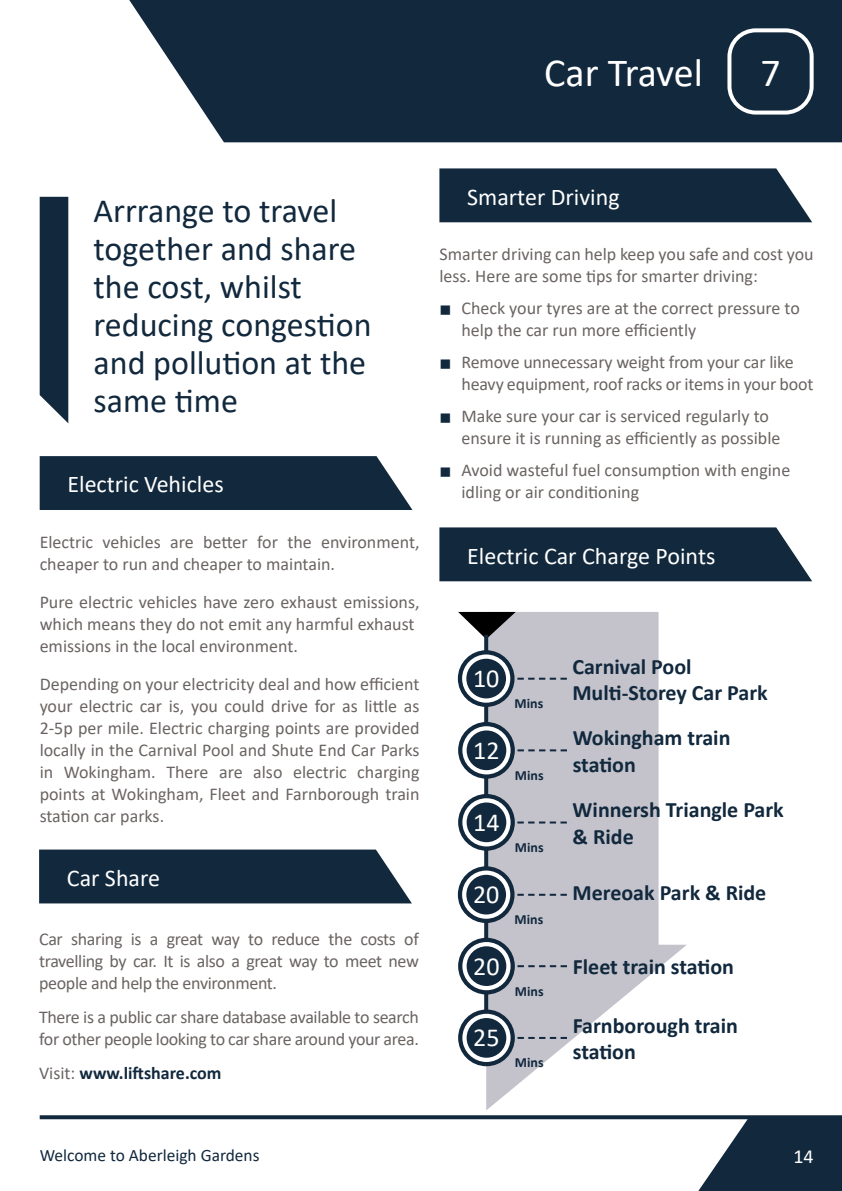
<style>
.page{position:relative;width:842px;height:1191px;background:#fff}
.page>*{position:absolute;margin:0;border:0;box-sizing:border-box;transform-origin:0 0}
.t1{font:40px "Calibri";letter-spacing:-.01em;color:#fff}
.t2{font:34px/38px "Calibri";color:#11283d}
.t3{font:26px "Calibri";color:#fff}
.t4{font:24px "Calibri";color:#fff}
.t5{font:700 22px/26.4px "Calibri";color:#11283d}
.t6{font:20px "Calibri";color:#fff}
.t7{font:18px/22px "Calibri";color:#6a6462}
.t8{font:18px/22px "Calibri";letter-spacing:-.02em;color:#6a6462}
.t9{font:700 18px "Calibri";color:#11283d}
.t10{font:17.4px "Calibri";color:#11283d}
.t11{font:700 14px "Calibri";color:#11283d}
.s1{font-weight:400;color:#6a6462}
.s2{color:#11283d}
</style>
<div class="page">
<svg style="left:129px;top:0;width:713px;height:142px;background:#23384b"></svg>
<div style="left:729px;top:30px;width:83px;height:83px;background:#11283d;border-radius:26px"></div>
<div style="left:727px;top:28px;width:87px;height:87px;border:4px solid #fff;border-radius:26px"></div>
<svg style="left:40px;top:1115px;width:802px;height:4px;background:#22374b"></svg>
<svg style="left:698px;top:1117px;width:144px;height:74px"></svg>
<div style="left:40px;top:197px;width:28px;height:226px;background:#11283d"></div>
<div style="left:40px;top:456px;width:372px;height:54px;background:#11283d"></div>
<svg style="left:486px;top:612px;width:201px;height:498px;fill:#c4c3cc"></svg>
<svg style="left:458px;top:612px;width:58px;height:27px"></svg>
<svg style="left:484px;top:635px;width:4px;height:374px"></svg>
<svg style="left:458px;top:650px;width:56px;height:57px"></svg>
<svg style="left:462px;top:654px;width:48px;height:48px"></svg>
<div style="left:466px;top:658px;width:40px;height:40px;background:#11283d;border-radius:50%"></div>
<div style="left:458px;top:722px;width:57px;height:56px;background:#11283d;border-radius:50%"></div>
<svg style="left:462px;top:726px;width:49px;height:48px"></svg>
<div style="left:467px;top:730px;width:39px;height:40px;background:#11283d;border-radius:50%"></div>
<div style="left:458px;top:794px;width:57px;height:56px;background:#11283d;border-radius:50%"></div>
<svg style="left:462px;top:798px;width:49px;height:48px"></svg>
<div style="left:467px;top:802px;width:39px;height:40px;background:#11283d;border-radius:50%"></div>
<svg style="left:458px;top:866px;width:56px;height:57px"></svg>
<svg style="left:462px;top:870px;width:48px;height:48px"></svg>
<div style="left:466px;top:874px;width:40px;height:40px;background:#11283d;border-radius:50%"></div>
<svg style="left:517px;top:893px;width:50px;height:2px"></svg>
<svg style="left:517px;top:821px;width:50px;height:2px"></svg>
<svg style="left:517px;top:749px;width:50px;height:2px"></svg>
<svg style="left:517px;top:677px;width:50px;height:2px"></svg>
<svg style="left:39px;top:849px;width:373px;height:54px;background:#1f3448"></svg>
<svg style="left:458px;top:937px;width:57px;height:57px"></svg>
<svg style="left:462px;top:942px;width:49px;height:48px"></svg>
<div style="left:467px;top:946px;width:39px;height:40px;background:#11283d;border-radius:50%"></div>
<svg style="left:517px;top:965px;width:50px;height:2px"></svg>
<svg style="left:458px;top:1009px;width:57px;height:57px"></svg>
<svg style="left:462px;top:1013px;width:49px;height:49px"></svg>
<div style="left:467px;top:1018px;width:39px;height:39px;background:#11283d;border-radius:50%"></div>
<svg style="left:517px;top:1037px;width:50px;height:2px"></svg>
<div style="left:439px;top:527px;width:373px;height:54px;background:#11283d"></div>
<div style="left:439px;top:168px;width:373px;height:54px;background:#11283d"></div>
<h1 class="t1" style="left:544px;top:45px;width:160px">Car Travel</h1>
<h1 class="t1" style="left:760px;top:45px;width:22px">7</h1>
<h2 class="t2" style="left:94px;top:191px;width:279px">Arrrange to travel together and share the cost, whilst reducing congestion and pollution at the same time</h2>
<h3 class="t4" style="left:67px;top:468px;width:158px">Electric Vehicles</h3>
<p class="t7" style="left:40px;top:530px;width:381px">Electric vehicles are better for the environment, cheaper to run and cheaper to maintain.</p>
<p class="t7" style="left:40px;top:590px;width:381px">Pure electric vehicles have zero exhaust emissions, which means they do not emit any harmful exhaust emissions in the local environment.</p>
<p class="t7" style="left:40px;top:672px;width:381px;text-align:justify">Depending on your electricity deal and how efficient your electric car is, you could drive for as little as 2-5p per mile. Electric charging points are provided locally in the Carnival Pool and Shute End Car Parks in Wokingham. There are also electric charging points at Wokingham, Fleet and Farnborough train station car parks.</p>
<h3 class="t4" style="left:67px;top:861px;width:95px">Car Share</h3>
<p class="t7" style="left:39px;top:927px;width:381px;text-align:justify">Car sharing is a great way to reduce the costs of travelling by car. It is also a great way to meet new people and help the environment.</p>
<p class="t8" style="left:39px;top:1005px;width:381px">There is a public car share database available to search for other people looking to car share around your area.</p>
<p class="t9" style="left:39px;top:1060px;width:184px"><span class="s1">Visit:</span> www.liftshare.com</p>
<h3 class="t4" style="left:467px;top:180px;width:154px">Smarter Driving</h3>
<p class="t7" style="left:439px;top:242px;width:376px">Smarter driving can help keep you safe and cost you less. Here are some tips for smarter driving:</p>
<p class="t7" style="left:461px;top:296px;width:340px;text-indent:-22px"><span class="s2">■</span> Check your tyres are at the correct pressure to help the car run more efficiently</p>
<p class="t7" style="left:461px;top:350px;width:354px;text-indent:-22px"><span class="s2">■</span> Remove unnecessary weight from your car like heavy equipment, roof racks or items in your boot</p>
<p class="t7" style="left:461px;top:404px;width:321px;text-indent:-22px"><span class="s2">■</span> Make sure your car is serviced regularly to ensure it is running as efficiently as possible</p>
<p class="t7" style="left:461px;top:458px;width:330px;text-indent:-22px"><span class="s2">■</span> Avoid wasteful fuel consumption with engine idling or air conditioning</p>
<h3 class="t4" style="left:467px;top:539px;width:250px">Electric Car Charge Points</h3>
<h3 class="t3" style="left:473px;top:660px;width:28px">10</h3>
<h3 class="t3" style="left:473px;top:732px;width:28px">12</h3>
<h3 class="t3" style="left:473px;top:804px;width:28px">14</h3>
<p class="t11" style="left:514px;top:693px;width:30px">Mins</p>
<p class="t11" style="left:515px;top:765px;width:30px">Mins</p>
<p class="t11" style="left:515px;top:837px;width:30px">Mins</p>
<p class="t5" style="left:572px;top:653px;width:197px">Carnival Pool<br>Multi-Storey Car Park</p>
<p class="t5" style="left:573px;top:724px;width:159px">Wokingham train station</p>
<p class="t5" style="left:573px;top:796px;width:213px">Winnersh Triangle Park &amp; Ride</p>
<h3 class="t3" style="left:473px;top:876px;width:28px">20</h3>
<p class="t5" style="left:572px;top:878px;width:195px">Mereoak Park &amp; Ride</p>
<p class="t11" style="left:514px;top:909px;width:30px">Mins</p>
<h3 class="t3" style="left:473px;top:948px;width:28px">20</h3>
<p class="t5" style="left:573px;top:953px;width:163px">Fleet train station</p>
<p class="t11" style="left:515px;top:981px;width:30px">Mins</p>
<h3 class="t3" style="left:473px;top:1019px;width:28px">25</h3>
<p class="t5" style="left:573px;top:1012px;width:167px">Farnborough train station</p>
<p class="t11" style="left:515px;top:1052px;width:30px">Mins</p>
<p class="t10" style="left:40px;top:1142px;width:221px">Welcome to Aberleigh Gardens</p>
<p class="t6" style="left:793px;top:1142px;width:22px">14</p>
</div>
